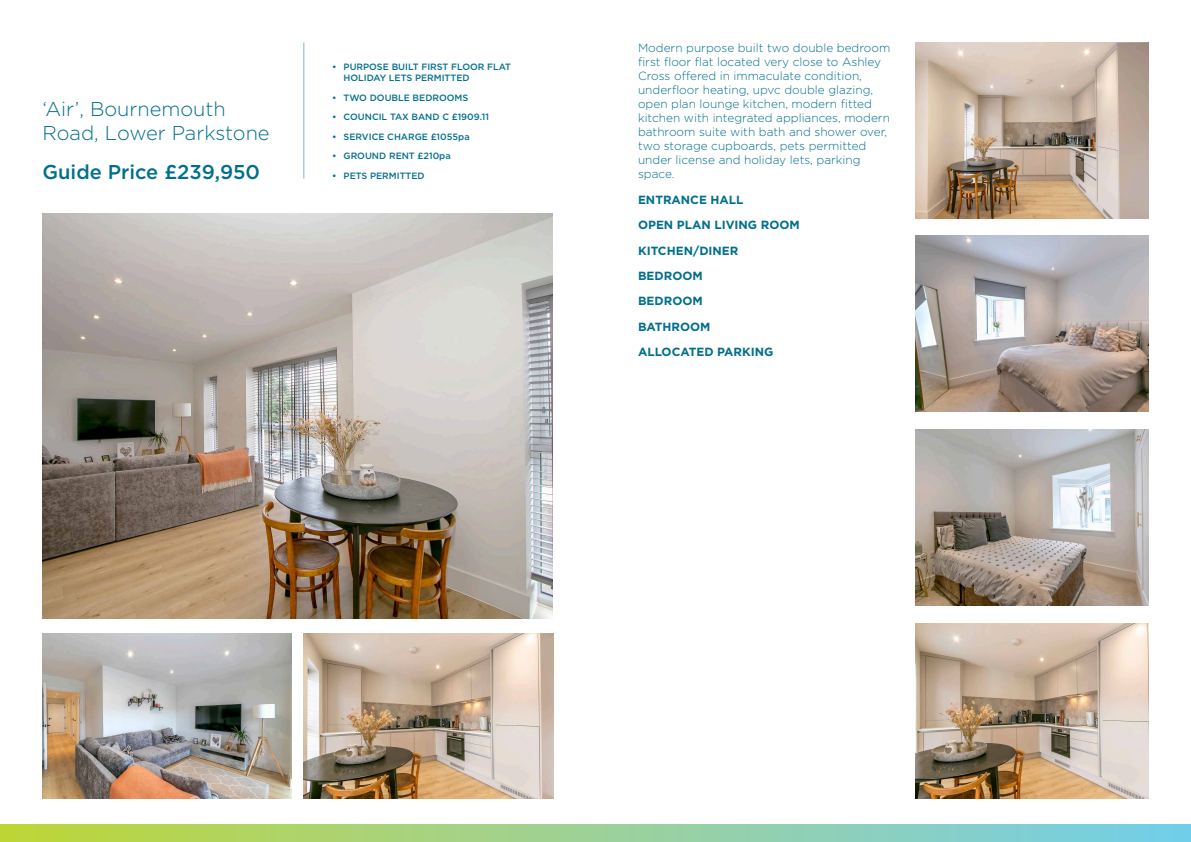
<style>
.page{position:relative;width:1191px;height:842px;background:#fff}
.page>*{position:absolute;margin:0;border:0;box-sizing:border-box;transform-origin:0 0}
.t1{font:300 20px/24px "Gotham";color:#006f8d}
.t2{font:500 20px "Gotham";color:#006f8d}
.t3{font:300 11.9px/14px "Gotham";color:#006f8d}
.t4{font:700 11.9px/25.4px "Gotham";color:#006f8d}
.t5{font:500 9.1px/10.9px "Gotham";color:#006f8d}
</style>
<div class="page">
<img style="left:42px;top:634px;width:250px;height:164px">
<div style="left:0;top:825px;width:1191px;height:17px;background:linear-gradient(to right,#c1d53b,#75ceee)"></div>
<img style="left:43px;top:214px;width:510px;height:405px">
<img style="left:304px;top:634px;width:249px;height:164px">
<img style="left:916px;top:236px;width:232px;height:176px">
<img style="left:916px;top:43px;width:232px;height:175px">
<img style="left:916px;top:623px;width:232px;height:176px">
<img style="left:916px;top:429px;width:232px;height:176px">
<hr style="left:303px;top:43px;width:1px;height:136px;background:#006f8d">
<h1 class="t1" style="left:43px;top:97px;width:229px">‘Air’, Bournemouth<br>Road, Lower Parkstone</h1>
<h1 class="t2" style="left:43px;top:158px;width:219px">Guide Price £239,950</h1>
<p class="t5" style="left:343px;top:62px;width:169px;text-indent:-11px">• PURPOSE BUILT FIRST FLOOR FLAT<br>HOLIDAY LETS PERMITTED</p>
<p class="t5" style="left:332px;top:92px;width:138px">• TWO DOUBLE BEDROOMS</p>
<p class="t5" style="left:332px;top:111px;width:158px">• COUNCIL TAX BAND C £1909.11</p>
<p class="t5" style="left:332px;top:131px;width:139px">• SERVICE CHARGE £1055pa</p>
<p class="t5" style="left:332px;top:150px;width:120px">• GROUND RENT £210pa</p>
<p class="t5" style="left:332px;top:170px;width:94px">• PETS PERMITTED</p>
<p class="t3" style="left:638px;top:40px;width:254px">Modern purpose built two double bedroom first floor flat located very close to Ashley Cross offered in immaculate condition, underfloor heating, upvc double glazing, open plan lounge kitchen, modern fitted kitchen with integrated appliances, modern bathroom suite with bath and shower over, two storage cupboards, pets permitted under license and holiday lets, parking space.</p>
<p class="t4" style="left:638px;top:187px;width:163px">ENTRANCE HALL<br>OPEN PLAN LIVING ROOM<br>KITCHEN/DINER<br>BEDROOM<br>BEDROOM<br>BATHROOM<br>ALLOCATED PARKING</p>
</div>
